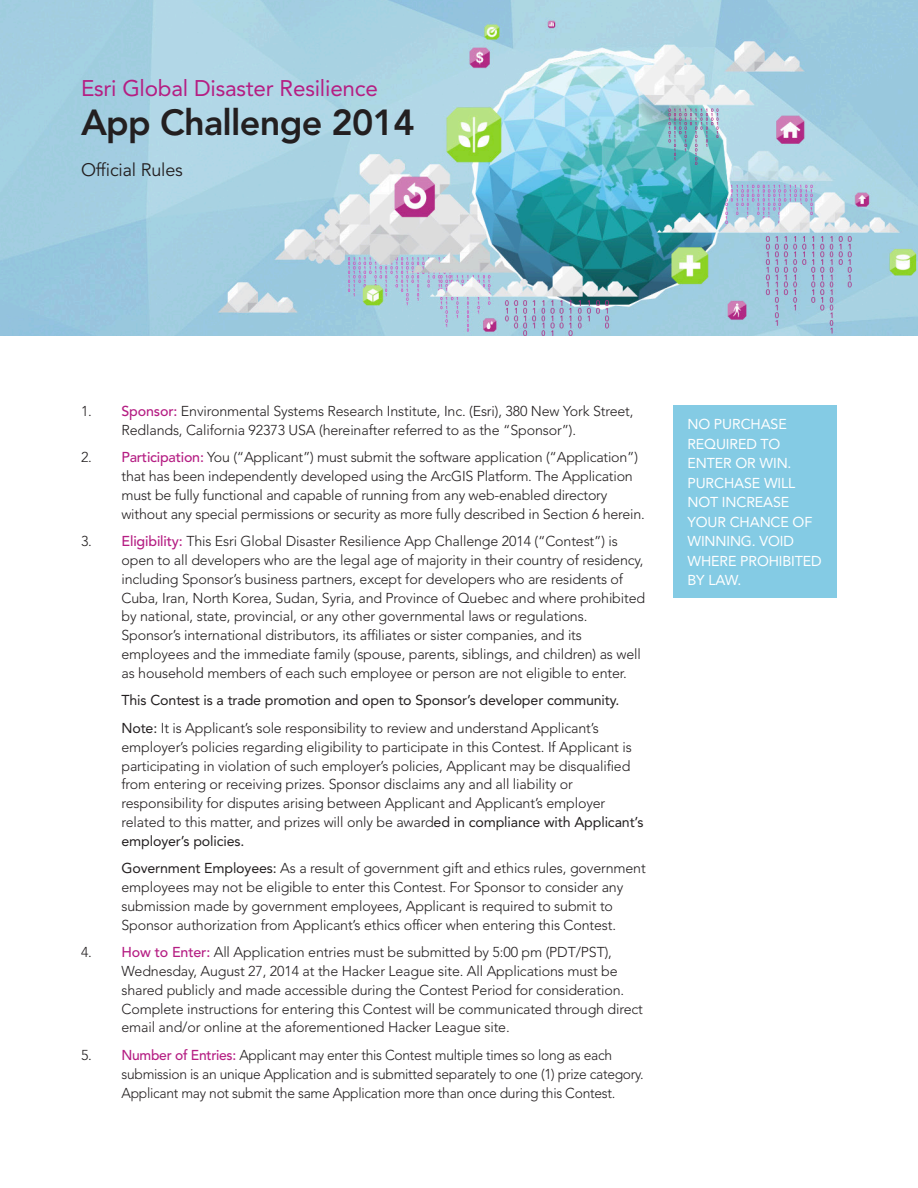
<style>
.page{position:relative;width:918px;height:1188px;background:#fff}
.page>*{position:absolute;margin:0;border:0;box-sizing:border-box;transform-origin:0 0}
.body_avenir{font:800 36px "Avenir LT Std";letter-spacing:-.02em;color:#231f20}
.body_avenir-2{font:22.5px "Avenir LT Std";letter-spacing:-.01em;color:#b51e83}
.body_avenir-3{font:18px "Avenir LT Std";letter-spacing:-.01em;color:#231f20}
.body_avenir-4{font:300 14.25px/18.8px "Avenir LT Std";letter-spacing:-.01em;color:#231f20}
.body_avenir-5{font:14.25px/19.5px "Avenir LT Std";letter-spacing:-.01em;color:#fff}
.body_avenir-6{font:14.25px "Avenir LT Std";letter-spacing:-.01em;color:#231f20}
.s1{font-weight:500;color:#b51e83}
.s2{font-weight:400}
</style>
<div class="page">
<img style="left:0;top:0;width:918px;height:336px">
<div style="left:674px;top:405px;width:163px;height:193px;background:#84cbe4"></div>
<p class="body_avenir-2" style="left:81px;top:76px;width:299px">Esri Global Disaster Resilience</p>
<p class="body_avenir" style="left:81px;top:102px;width:335px">App Challenge 2014</p>
<p class="body_avenir-3" style="left:81px;top:159px;width:103px">Official Rules</p>
<p class="body_avenir-4" style="left:122px;top:402px;width:514px;text-indent:-40px">1. <span class="s1">Sponsor:</span> Environmental Systems Research Institute, Inc. (Esri), 380 New York Street,<br>Redlands, California 92373 USA (hereinafter referred to as the “Sponsor”).</p>
<p class="body_avenir-4" style="left:122px;top:448px;width:525px;text-indent:-40px">2. <span class="s1">Participation:</span> You (“Applicant”) must submit the software application (“Application”) that has been independently developed using the ArcGIS Platform. The Application must be fully functional and capable of running from any web-enabled directory without any special permissions or security as more fully described in Section 6 herein.</p>
<p class="body_avenir-4" style="left:122px;top:532px;width:525px;text-indent:-40px">3. <span class="s1">Eligibility:</span> This Esri Global Disaster Resilience App Challenge 2014 (“Contest”) is open to all developers who are the legal age of majority in their country of residency, including Sponsor’s business partners, except for developers who are residents of Cuba, Iran, North Korea, Sudan, Syria, and Province of Quebec and where prohibited by national, state, provincial, or any other governmental laws or regulations.<br>Sponsor’s international distributors, its affiliates or sister companies, and its employees and the immediate family (spouse, parents, siblings, and children) as well as household members of each such employee or person are not eligible to enter.</p>
<p class="body_avenir-6" style="left:122px;top:692px;width:499px">This Contest is a trade promotion and open to Sponsor’s developer community.</p>
<p class="body_avenir-4" style="left:122px;top:719px;width:523px"><span class="s2">Note:</span> It is Applicant’s sole responsibility to review and understand Applicant’s employer’s policies regarding eligibility to participate in this Contest. If Applicant is participating in violation of such employer’s policies, Applicant may be disqualified from entering or receiving prizes. Sponsor disclaims any and all liability or responsibility for disputes arising between Applicant and Applicant’s employer related to this matter, and prizes will only be award<span class="s2">ed in compliance with Applicant’s employer’s policies.</span></p>
<p class="body_avenir-4" style="left:121px;top:859px;width:526px"><span class="s2">Government Employees:</span> As a result of government gift and ethics rules, government employees may not be eligible to enter this Contest. For Sponsor to consider any submission made by government employees, Applicant is required to submit to Sponsor authorization from Applicant’s ethics officer when entering this Contest.</p>
<p class="body_avenir-4" style="left:122px;top:943px;width:523px;text-indent:-40px">4. <span class="s1">How to Enter:</span> All Application entries must be submitted by 5:00 pm (PDT/PST), Wednesday, August 27, 2014 at the Hacker League site. All Applications must be shared publicly and made accessible during the Contest Period for consideration.<br>Complete instructions for entering this Contest will be communicated through direct email and/or online at the aforementioned Hacker League site.</p>
<p class="body_avenir-4" style="left:122px;top:1046px;width:524px;text-indent:-40px">5. <span class="s1">Number of Entries:</span> Applicant may enter this Contest multiple times so long as each submission is an unique Application and is submitted separately to one (1) prize category.<br>Applicant may not submit the same Application more than once during this Contest.</p>
<p class="body_avenir-5" style="left:687px;top:415px;width:136px">NO PURCHASE<br>REQUIRED TO<br>ENTER OR WIN.<br>PURCHASE WILL<br>NOT INCREASE<br>YOUR CHANCE OF<br>WINNING. VOID<br>WHERE PROHIBITED<br>BY LAW.</p>
</div>
